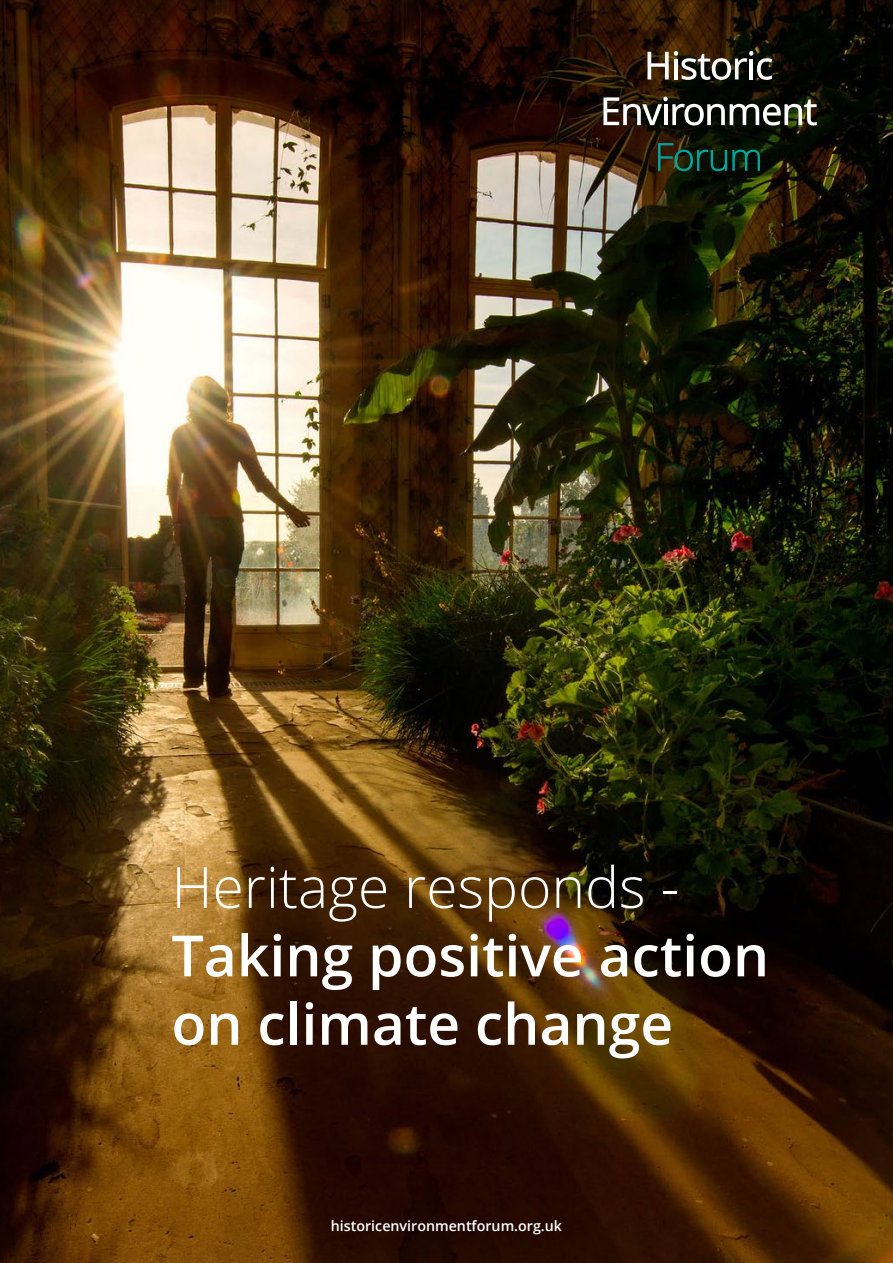
<style>
.page{position:relative;width:893px;height:1263px;background:#fff}
.page>*{position:absolute;margin:0;border:0;box-sizing:border-box;transform-origin:0 0}
.t1{font:600 57px/68.4px "Open Sans";color:#fff}
.t2{font:300 57px "Open Sans";color:#fff}
.t3{font:600 14.25px "Open Sans";color:#fff}
</style>
<div class="page">
<img style="left:0;top:0;width:893px;height:1263px">
<svg style="left:647px;top:51px;width:125px;height:29px"></svg>
<svg style="left:603px;top:97px;width:214px;height:29px"></svg>
<svg style="left:658px;top:143px;width:102px;height:28px;background:#103626"></svg>
<p class="t2" style="left:171px;top:848px;width:509px">Heritage responds -</p>
<p class="t1" style="left:171px;top:920px;width:599px">Taking positive action on climate change</p>
<p class="t3" style="left:331px;top:1216px;width:233px">historicenvironmentforum.org.uk</p>
</div>
